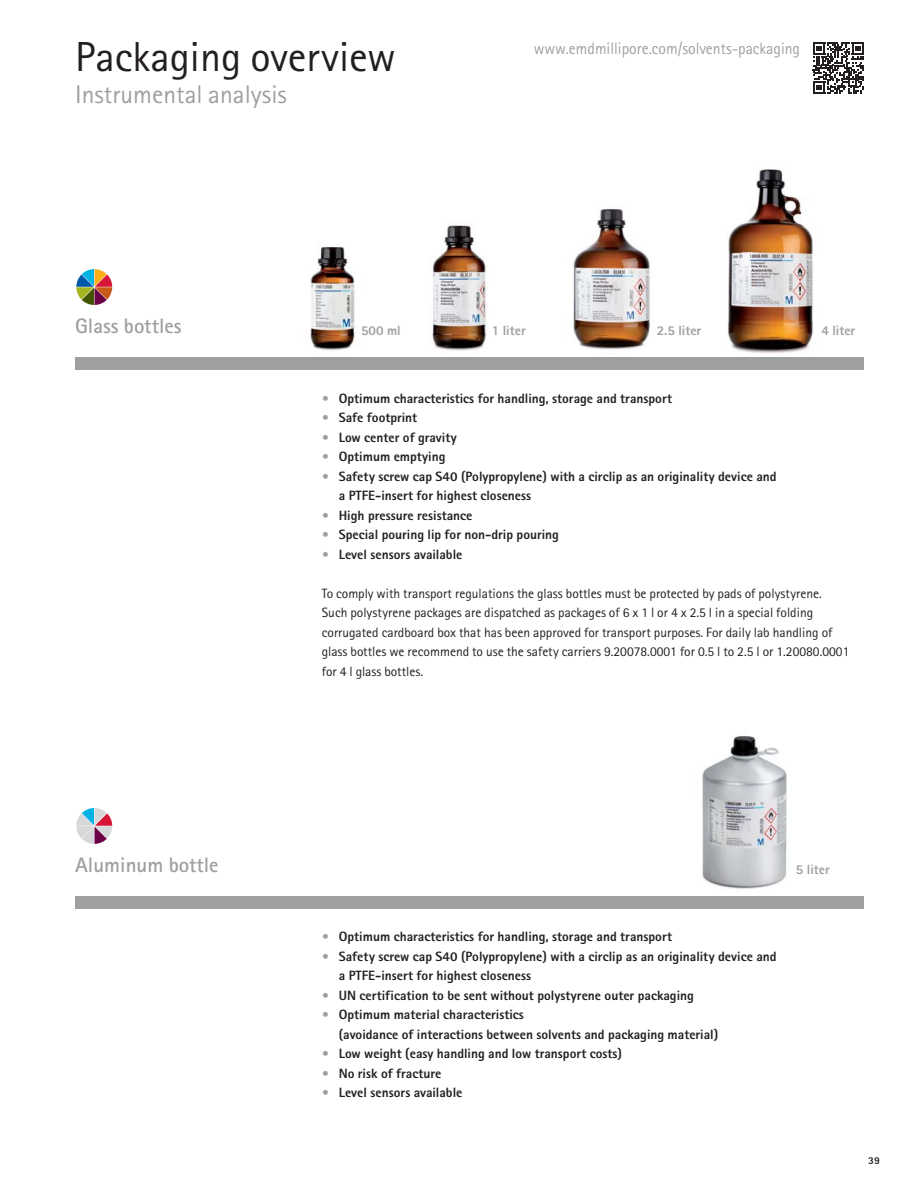
<style>
.page{position:relative;width:920px;height:1188px;background:#fff}
.page>*{position:absolute;margin:0;border:0;box-sizing:border-box;transform-origin:0 0}
.t1{font:42px "Merck Sans Serif Pro";color:#231f20}
.t2{font:25.5px "Merck Sans Serif Pro";color:#9d9fa1}
.t3{font:700 21px "Merck Sans Serif Pro";color:#9d9fa1}
.t4{font:16.5px "Merck Sans Serif Pro";color:#9d9fa1;scale:.95 1}
.t5{font:800 13.5px/19.5px "Merck Sans Serif Pro";color:#231f20}
.t6{font:13.5px/19.5px "Merck Sans Serif Pro";color:#231f20}
.t7{font:800 13.5px "Merck Sans Serif Pro";color:#9d9fa1}
.t8{font:800 10.5px "Merck Sans Serif Pro";color:#231f20}
.s1{color:#9d9fa1}
</style>
<div class="page">
<img style="left:702px;top:736px;width:85px;height:153px">
<img style="left:432px;top:225px;width:55px;height:126px">
<img style="left:310px;top:247px;width:45px;height:103px">
<img style="left:573px;top:208px;width:77px;height:142px">
<img style="left:728px;top:169px;width:85px;height:184px">
<svg style="left:76px;top:269px;width:36px;height:36px"></svg>
<svg style="left:76px;top:808px;width:36px;height:36px"></svg>
<div style="left:75px;top:896px;width:789px;height:13px;background:#9d9fa1"></div>
<div style="left:75px;top:357px;width:789px;height:13px;background:#9d9fa1"></div>
<svg style="left:813px;top:43px;width:51px;height:51px"></svg>
<h1 class="t1" style="left:75px;top:41px;width:322px">Packaging overview</h1>
<h2 class="t2" style="left:75px;top:84px;width:213px">Instrumental analysis</h2>
<p class="t4" style="left:534px;top:42px;width:282px">www.emdmillipore.com/solvents-packaging</p>
<h3 class="t3" style="left:75px;top:318px;width:108px">Glass bottles</h3>
<p class="t7" style="left:361px;top:325px;width:41px">500 ml</p>
<p class="t7" style="left:492px;top:325px;width:35px">1 liter</p>
<p class="t7" style="left:657px;top:325px;width:46px">2.5 liter</p>
<p class="t7" style="left:821px;top:325px;width:35px">4 liter</p>
<p class="t5" style="left:322px;top:390px;width:352px"><span class="s1">•</span> Optimum characteristics for handling, storage and transport</p>
<p class="t5" style="left:322px;top:409px;width:97px"><span class="s1">•</span> Safe footprint</p>
<p class="t5" style="left:322px;top:429px;width:137px"><span class="s1">•</span> Low center of gravity</p>
<p class="t5" style="left:322px;top:448px;width:125px"><span class="s1">•</span> Optimum emptying</p>
<p class="t5" style="left:339px;top:468px;width:439px;text-indent:-17px"><span class="s1">•</span> Safety screw cap S40 (Polypropylene) with a circlip as an originality device and a PTFE-insert for highest closeness</p>
<p class="t5" style="left:322px;top:506px;width:152px"><span class="s1">•</span> High pressure resistance</p>
<p class="t5" style="left:322px;top:526px;width:239px"><span class="s1">•</span> Special pouring lip for non-drip pouring</p>
<p class="t5" style="left:322px;top:545px;width:142px"><span class="s1">•</span> Level sensors available</p>
<p class="t6" style="left:322px;top:584px;width:529px">To comply with transport regulations the glass bottles must be protected by pads of polystyrene.<br>Such polystyrene packages are dispatched as packages of 6 x 1 l or 4 x 2.5 l in a special folding corrugated cardboard box that has been approved for transport purposes. For daily lab handling of glass bottles we recommend to use the safety carriers 9.20078.0001 for 0.5 l to 2.5 l or 1.20080.0001 for 4 l glass bottles.</p>
<h3 class="t3" style="left:75px;top:857px;width:145px">Aluminum bottle</h3>
<p class="t7" style="left:796px;top:864px;width:35px">5 liter</p>
<p class="t5" style="left:322px;top:928px;width:352px"><span class="s1">•</span> Optimum characteristics for handling, storage and transport</p>
<p class="t5" style="left:339px;top:948px;width:439px;text-indent:-17px"><span class="s1">•</span> Safety screw cap S40 (Polypropylene) with a circlip as an originality device and a PTFE-insert for highest closeness</p>
<p class="t5" style="left:322px;top:987px;width:374px"><span class="s1">•</span> UN certification to be sent without polystyrene outer packaging</p>
<p class="t5" style="left:339px;top:1006px;width:381px;text-indent:-17px"><span class="s1">•</span> Optimum material characteristics<br>(avoidance of interactions between solvents and packaging material)</p>
<p class="t5" style="left:322px;top:1045px;width:302px"><span class="s1">•</span> Low weight (easy handling and low transport costs)</p>
<p class="t5" style="left:322px;top:1065px;width:121px"><span class="s1">•</span> No risk of fracture</p>
<p class="t5" style="left:322px;top:1084px;width:142px"><span class="s1">•</span> Level sensors available</p>
<p class="t8" style="left:868px;top:1156px;width:13px">39</p>
</div>
